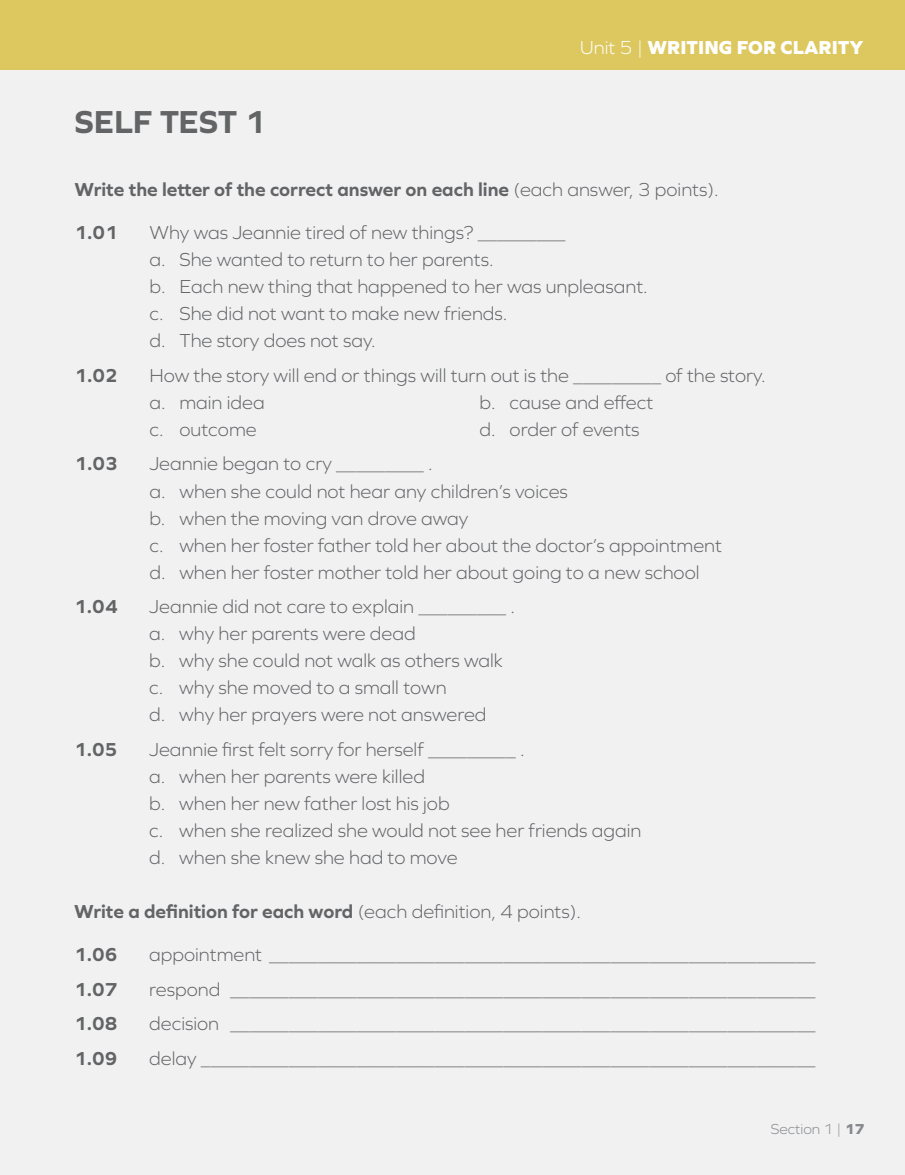
<style>
.page{position:relative;width:905px;height:1175px;background:#fff}
.page>*{position:absolute;margin:0;border:0;box-sizing:border-box;transform-origin:0 0}
.t1{font:700 33px "Graphie";letter-spacing:-.01em;color:#636466}
.t2{font:300 19.5px/27px "Graphie";color:#636466}
.t3{font:700 19.5px "Graphie";color:#636466}
.t4{font:800 19.5px "Graphie";color:#fff}
.t5{font:300 15px "Graphie";color:#87898c}
.s1{font-weight:300}
.s2{font-weight:800}
</style>
<div class="page">
<div style="left:0;top:0;width:904px;height:1174px;background:#f1f1f2"></div>
<div style="left:0;top:0;width:904px;height:69px;background:#ddc85f"></div>
<h1 class="t1" style="left:74px;top:102px;width:193px">SELF TEST 1</h1>
<p class="t4" style="left:580px;top:36px;width:285px"><span class="s1">Unit 5 |</span> WRITING FOR CLARITY</p>
<p class="t3" style="left:74px;top:178px;width:646px">Write the letter of the correct answer on each line <span class="s1">(each answer, 3 points).</span></p>
<p class="t3" style="left:74px;top:221px;width:45px">1.01</p>
<p class="t2" style="left:149px;top:219px;width:500px">Why was Jeannie tired of new things? _________<br>a. She wanted to return to her parents.<br>b. Each new thing that happened to her was unpleasant. c. She did not want to make new friends.<br>d. The story does not say.</p>
<p class="t3" style="left:74px;top:364px;width:45px">1.02</p>
<p class="t2" style="left:149px;top:361px;width:435px">How the story will end or things will turn out is the _________</p>
<p class="t2" style="left:665px;top:361px;width:102px">of the story.</p>
<p class="t2" style="left:149px;top:388px;width:117px">a. main idea</p>
<p class="t2" style="left:479px;top:388px;width:175px">b. cause and effect</p>
<p class="t2" style="left:149px;top:415px;width:109px">c. outcome</p>
<p class="t2" style="left:479px;top:415px;width:161px">d. order of events</p>
<p class="t3" style="left:74px;top:452px;width:45px">1.03</p>
<p class="t2" style="left:149px;top:450px;width:198px">Jeannie began to cry _________</p>
<p class="t2" style="left:149px;top:450px;width:574px;text-indent:279px">.<br>a. when she could not hear any children’s voices<br>b. when the moving van drove away<br>c. when her foster father told her about the doctor’s appointment d. when her foster mother told her about going to a new school</p>
<p class="t3" style="left:74px;top:595px;width:45px">1.04</p>
<p class="t2" style="left:149px;top:592px;width:280px">Jeannie did not care to explain _________</p>
<p class="t2" style="left:510px;top:592px;width:6px">.</p>
<p class="t2" style="left:149px;top:619px;width:355px">a. why her parents were dead<br>b. why she could not walk as others walk c. why she moved to a small town<br>d. why her prayers were not answered</p>
<p class="t3" style="left:74px;top:737px;width:45px">1.05</p>
<p class="t2" style="left:149px;top:735px;width:290px">Jeannie first felt sorry for herself _________</p>
<p class="t2" style="left:520px;top:735px;width:6px">.</p>
<p class="t2" style="left:149px;top:762px;width:493px">a. when her parents were killed<br>b. when her new father lost his job<br>c. when she realized she would not see her friends again d. when she knew she had to move</p>
<p class="t3" style="left:74px;top:899px;width:508px">Write a definition for each word <span class="s1">(each definition, 4 points).</span></p>
<p class="t3" style="left:74px;top:943px;width:45px">1.06</p>
<p class="t2" style="left:149px;top:940px;width:128px">appointment _________________________________________________________</p>
<p class="t3" style="left:74px;top:977px;width:45px">1.07</p>
<p class="t2" style="left:149px;top:975px;width:87px">respond _____________________________________________________________</p>
<p class="t3" style="left:74px;top:1012px;width:45px">1.08</p>
<p class="t2" style="left:149px;top:1009px;width:85px">decision _____________________________________________________________</p>
<p class="t3" style="left:74px;top:1046px;width:45px">1.09</p>
<p class="t2" style="left:149px;top:1044px;width:63px">delay _______________________________________________________________</p>
<p class="t5" style="left:770px;top:1120px;width:95px">Section 1 | <span class="s2">17</span></p>
</div>
